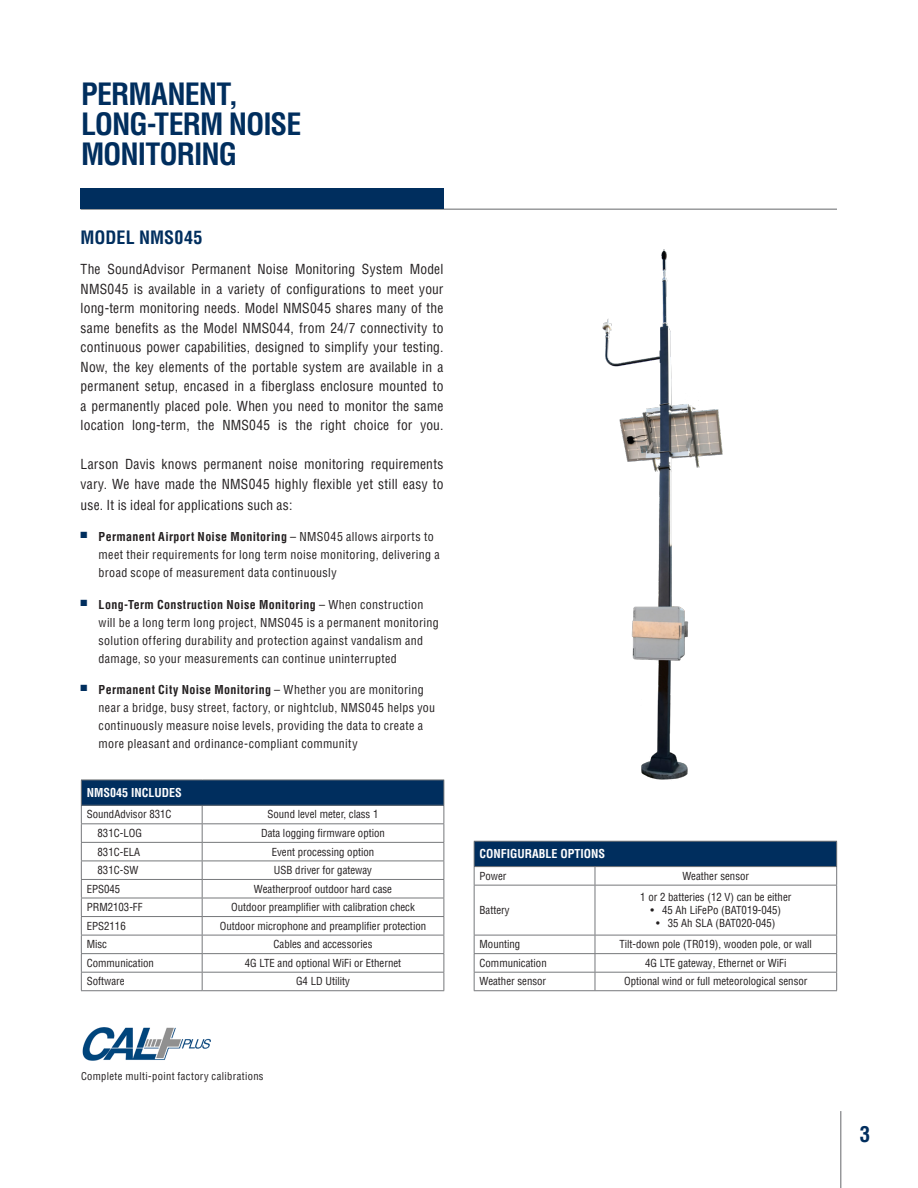
<style>
.page{position:relative;width:918px;height:1188px;background:#fff}
.page>*{position:absolute;margin:0;border:0;box-sizing:border-box;transform-origin:0 0}
.Body_copy{font:700 condensed 30px/30px "Helvetica LT Pro";letter-spacing:-.035em;color:#002e5e}
.Body_copy-2{font:700 condensed 21px "Helvetica LT Pro";color:#002e5e}
.t1{font:700 condensed 18px "Helvetica LT Pro";letter-spacing:.005em;color:#002e5e}
.Body_copy-3{font:condensed 13.5px/19.5px "Helvetica LT Pro";letter-spacing:.015em;color:#231f20;text-align:justify}
.t2{font:condensed 12px/18px "Helvetica LT Pro";letter-spacing:.03em;color:#231f20}
.TABLE_-_Spec_Group_T{font:700 condensed 12px "Helvetica LT Pro";color:#fff}
.t3{font:condensed 10.8px "Helvetica LT Pro";color:#231f20}
.Bullets_-_Highlight{font:condensed 10.5px "Helvetica LT Pro";letter-spacing:.035em;color:#231f20}
.s1{font-weight:700}
</style>
<div class="page">
<hr style="left:840px;top:1111px;width:1px;height:77px;background:#76787b">
<img style="left:602px;top:249px;width:121px;height:531px">
<div style="left:474px;top:841px;width:363px;height:26px;background:#002e5e"></div>
<hr style="left:474px;top:885px;width:121px;height:1px;background:#76787b">
<svg style="left:836px;top:842px;width:1px;height:43px"></svg>
<hr style="left:595px;top:885px;width:242px;height:1px;background:#76787b">
<hr style="left:474px;top:885px;width:1px;height:50px;background:#76787b">
<hr style="left:474px;top:935px;width:121px;height:1px;background:#76787b">
<hr style="left:836px;top:885px;width:1px;height:50px;background:#76787b">
<hr style="left:595px;top:935px;width:242px;height:1px;background:#76787b">
<hr style="left:474px;top:953px;width:121px;height:1px;background:#76787b">
<hr style="left:595px;top:953px;width:242px;height:1px;background:#76787b">
<svg style="left:474px;top:935px;width:1px;height:55px"></svg>
<hr style="left:474px;top:972px;width:121px;height:1px;background:#76787b">
<hr style="left:474px;top:990px;width:121px;height:1px;background:#76787b">
<svg style="left:595px;top:935px;width:1px;height:55px"></svg>
<svg style="left:836px;top:935px;width:1px;height:55px"></svg>
<hr style="left:595px;top:972px;width:242px;height:1px;background:#76787b">
<hr style="left:595px;top:990px;width:242px;height:1px;background:#76787b">
<hr style="left:474px;top:841px;width:121px;height:1px;background:#76787b">
<svg style="left:474px;top:842px;width:1px;height:43px"></svg>
<hr style="left:595px;top:841px;width:242px;height:1px;background:#76787b">
<hr style="left:474px;top:866px;width:121px;height:1px;background:#76787b">
<hr style="left:595px;top:866px;width:241px;height:1px;background:#76787b">
<svg style="left:595px;top:867px;width:1px;height:18px"></svg>
<hr style="left:595px;top:885px;width:1px;height:50px;background:#76787b">
<div style="left:81px;top:780px;width:363px;height:25px;background:#002e5e"></div>
<hr style="left:81px;top:990px;width:121px;height:1px;background:#76787b">
<hr style="left:202px;top:990px;width:242px;height:1px;background:#76787b">
<hr style="left:81px;top:780px;width:121px;height:1px;background:#76787b">
<hr style="left:202px;top:780px;width:242px;height:1px;background:#76787b">
<hr style="left:202px;top:805px;width:242px;height:1px;background:#76787b">
<svg style="left:444px;top:780px;width:1px;height:210px"></svg>
<hr style="left:202px;top:823px;width:242px;height:1px;background:#76787b">
<hr style="left:202px;top:842px;width:242px;height:1px;background:#76787b">
<hr style="left:202px;top:861px;width:242px;height:1px;background:#76787b">
<hr style="left:202px;top:879px;width:242px;height:1px;background:#76787b">
<hr style="left:202px;top:898px;width:242px;height:1px;background:#76787b">
<hr style="left:202px;top:916px;width:242px;height:1px;background:#76787b">
<hr style="left:202px;top:935px;width:242px;height:1px;background:#76787b">
<hr style="left:202px;top:953px;width:242px;height:1px;background:#76787b">
<hr style="left:202px;top:972px;width:242px;height:1px;background:#76787b">
<hr style="left:82px;top:805px;width:120px;height:1px;background:#76787b">
<svg style="left:81px;top:780px;width:1px;height:210px"></svg>
<svg style="left:202px;top:806px;width:1px;height:184px"></svg>
<hr style="left:81px;top:823px;width:121px;height:1px;background:#76787b">
<hr style="left:81px;top:842px;width:121px;height:1px;background:#76787b">
<hr style="left:81px;top:861px;width:121px;height:1px;background:#76787b">
<hr style="left:81px;top:879px;width:121px;height:1px;background:#76787b">
<hr style="left:81px;top:898px;width:121px;height:1px;background:#76787b">
<hr style="left:81px;top:916px;width:121px;height:1px;background:#76787b">
<hr style="left:81px;top:935px;width:121px;height:1px;background:#76787b">
<hr style="left:81px;top:953px;width:121px;height:1px;background:#76787b">
<hr style="left:81px;top:972px;width:121px;height:1px;background:#76787b">
<img style="left:82px;top:1028px;width:129px;height:33px">
<hr style="left:81px;top:209px;width:756px;height:1px;background:#76787b">
<div style="left:81px;top:189px;width:363px;height:20px;background:#002e5e"></div>
<p class="Body_copy" style="left:81px;top:78px;width:222px">PERMANENT,<br>LONG-TERM NOISE<br>MONITORING</p>
<p class="t1" style="left:81px;top:225px;width:123px">MODEL NMS045</p>
<p class="Body_copy-3" style="left:81px;top:260px;width:364px">The SoundAdvisor Permanent Noise Monitoring System Model NMS045 is available in a variety of configurations to meet your long-term monitoring needs. Model NMS045 shares many of the same benefits as the Model NMS044, from 24/7 connectivity to continuous power capabilities, designed to simplify your testing.<br>Now, the key elements of the portable system are available in a permanent setup, encased in a fiberglass enclosure mounted to a permanently placed pole. When you need to monitor the same location long-term, the NMS045 is the right choice for you.</p>
<p class="Body_copy-3" style="left:81px;top:455px;width:364px">Larson Davis knows permanent noise monitoring requirements vary. We have made the NMS045 highly flexible yet still easy to</p>
<p class="Body_copy-3" style="left:81px;top:495px;width:213px">use. It is ideal for applications such as:</p>
<p class="t2" style="left:99px;top:528px;width:343px;text-indent:-18px"><sup>■</sup> <span class="s1">Permanent Airport Noise Monitoring</span> – NMS045 allows airports to meet their requirements for long term noise monitoring, delivering a broad scope of measurement data continuously</p>
<p class="t2" style="left:99px;top:595px;width:342px;text-indent:-18px"><sup>■</sup> <span class="s1">Long-Term Construction Noise Monitoring</span> – When construction will be a long term long project, NMS045 is a permanent monitoring solution offering durability and protection against vandalism and damage, so your measurements can continue uninterrupted</p>
<p class="t2" style="left:99px;top:681px;width:338px;text-indent:-18px"><sup>■</sup> <span class="s1">Permanent City Noise Monitoring</span> – Whether you are monitoring near a bridge, busy street, factory, or nightclub, NMS045 helps you continuously measure noise levels, providing the data to create a more pleasant and ordinance-compliant community</p>
<p class="TABLE_-_Spec_Group_T" style="left:87px;top:785px;width:97px">NMS045 INCLUDES</p>
<p class="t3" style="left:87px;top:808px;width:86px">SoundAdvisor 831C</p>
<p class="t3" style="left:267px;top:808px;width:113px">Sound level meter, class 1</p>
<p class="t3" style="left:98px;top:826px;width:46px">831C-LOG</p>
<p class="t3" style="left:261px;top:826px;width:125px">Data logging firmware option</p>
<p class="t3" style="left:98px;top:845px;width:44px">831C-ELA</p>
<p class="t3" style="left:272px;top:845px;width:104px">Event processing option</p>
<p class="t3" style="left:98px;top:863px;width:42px">831C-SW</p>
<p class="t3" style="left:274px;top:863px;width:100px">USB driver for gateway</p>
<p class="t3" style="left:87px;top:882px;width:35px">EPS045</p>
<p class="t3" style="left:254px;top:882px;width:140px">Weatherproof outdoor hard case</p>
<p class="t3" style="left:87px;top:900px;width:57px">PRM2103-FF</p>
<p class="t3" style="left:231px;top:900px;width:185px">Outdoor preamplifier with calibration check</p>
<p class="t3" style="left:87px;top:919px;width:41px">EPS2116</p>
<p class="t3" style="left:220px;top:919px;width:208px">Outdoor microphone and preamplifier protection</p>
<p class="t3" style="left:87px;top:938px;width:22px">Misc</p>
<p class="t3" style="left:274px;top:938px;width:100px">Cables and accessories</p>
<p class="t3" style="left:87px;top:956px;width:69px">Communication</p>
<p class="t3" style="left:245px;top:956px;width:158px">4G LTE and optional WiFi or Ethernet</p>
<p class="t3" style="left:87px;top:975px;width:39px">Software</p>
<p class="t3" style="left:296px;top:975px;width:55px">G4 LD Utility</p>
<p class="Bullets_-_Highlight" style="left:81px;top:1070px;width:184px">Complete multi-point factory calibrations</p>
<p class="TABLE_-_Spec_Group_T" style="left:480px;top:846px;width:127px">CONFIGURABLE OPTIONS</p>
<p class="t3" style="left:480px;top:869px;width:28px">Power</p>
<p class="t3" style="left:683px;top:869px;width:68px">Weather sensor</p>
<p class="t3" style="left:480px;top:903px;width:32px">Battery</p>
<p class="t3" style="left:640px;top:890px;width:153px">1 or 2 batteries (12 V) can be either</p>
<p class="t3" style="left:650px;top:903px;width:132px">• 45 Ah LiFePo (BAT019-045)</p>
<p class="t3" style="left:656px;top:916px;width:121px">• 35 Ah SLA (BAT020-045)</p>
<p class="t3" style="left:480px;top:938px;width:42px">Mounting</p>
<p class="t3" style="left:620px;top:938px;width:194px">Tilt-down pole (TR019), wooden pole, or wall</p>
<p class="t3" style="left:480px;top:956px;width:69px">Communication</p>
<p class="t3" style="left:645px;top:956px;width:143px">4G LTE gateway, Ethernet or WiFi</p>
<p class="t3" style="left:480px;top:975px;width:68px">Weather sensor</p>
<p class="t3" style="left:624px;top:975px;width:185px">Optional wind or full meteorological sensor</p>
<p class="Body_copy-2" style="left:860px;top:1120px;width:12px">3</p>
</div>
